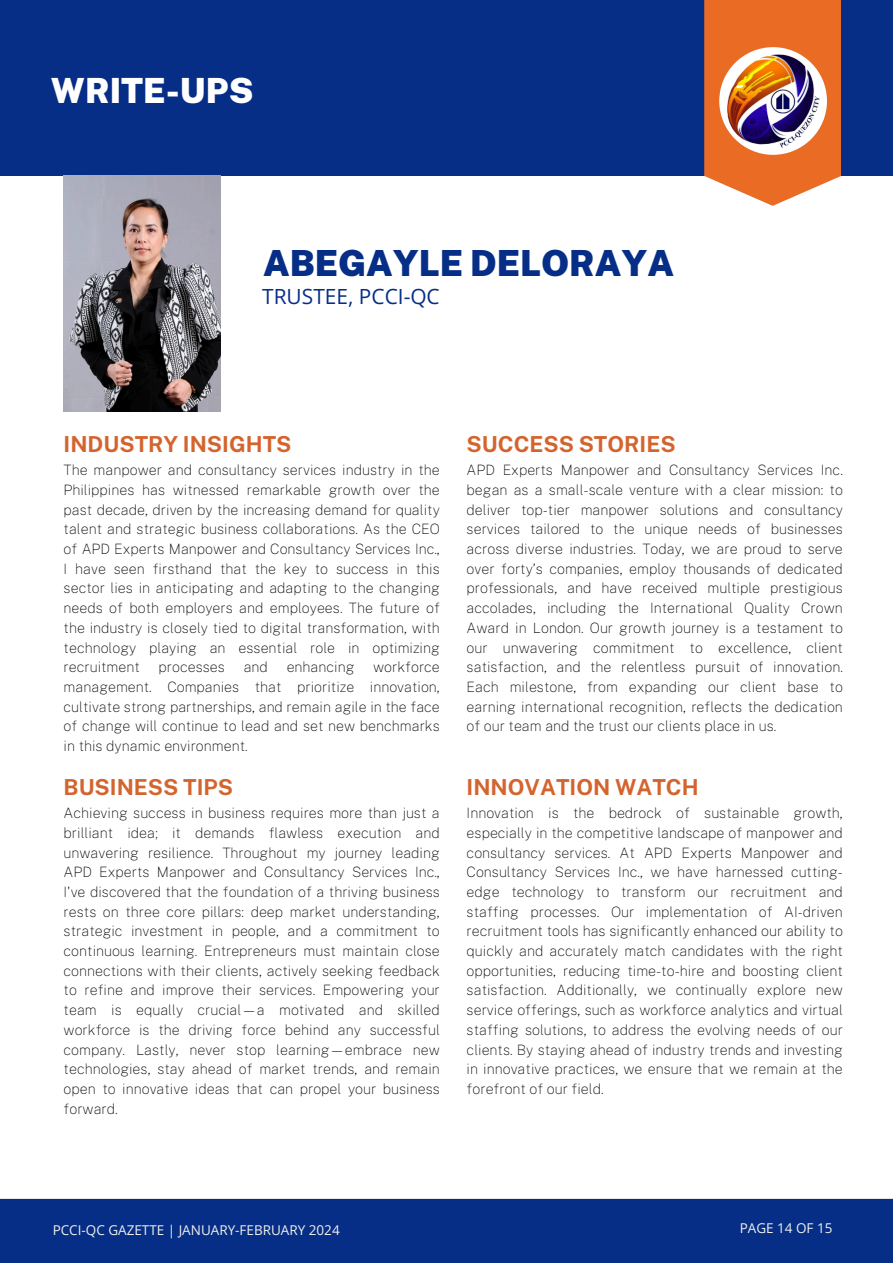
<style>
.page{position:relative;width:893px;height:1263px;background:#fff}
.page>*{position:absolute;margin:0;border:0;box-sizing:border-box;transform-origin:0 0}
.t1{font:900 36px "Public Sans";color:#062e87}
.t2{font:900 34.65px "Public Sans";color:#fff}
.t3{font:700 22.05px "Public Sans";color:#d4642e}
.t4{font:20.92px "Open Sans";color:#062e87}
.t5{font:100 14.25px/19.6px "Public Sans";color:#000;text-align:justify}
.t6{font:13.5px "Open Sans";color:#f0f1ec}
</style>
<div class="page">
<div style="left:0;top:0;width:893px;height:175px;background:#062e87"></div>
<svg style="left:704px;top:0;width:137px;height:206px;background:#ea7b3d"></svg>
<div style="left:719px;top:47px;width:107px;height:108px;background:#fff;border-radius:50%"></div>
<img style="left:727px;top:54px;width:92px;height:93px">
<div style="left:0;top:1199px;width:893px;height:64px;background:#062e87"></div>
<img style="left:64px;top:175px;width:157px;height:236px">
<p class="t2" style="left:51px;top:70px;width:204px">WRITE-UPS</p>
<p class="t1" style="left:263px;top:242px;width:413px">ABEGAYLE DELORAYA</p>
<h3 class="t4" style="left:262px;top:282px;width:179px">TRUSTEE, PCCI-QC</h3>
<h2 class="t3" style="left:64px;top:431px;width:229px">INDUSTRY INSIGHTS</h2>
<p class="t5" style="left:64px;top:460px;width:378px">The manpower and consultancy services industry in the Philippines has witnessed remarkable growth over the past decade, driven by the increasing demand for quality talent and strategic business collaborations. As the CEO of APD Experts Manpower and Consultancy Services Inc., I have seen firsthand that the key to success in this sector lies in anticipating and adapting to the changing needs of both employers and employees. The future of the industry is closely tied to digital transformation, with technology playing an essential role in optimizing recruitment</p>
<p class="t5" style="left:64px;top:657px;width:378px;text-indent:309px">workforce management. Companies that prioritize innovation, cultivate strong partnerships, and remain agile in the face of change will continue to lead and set new benchmarks in this dynamic environment.</p>
<p class="t5" style="left:159px;top:657px;width:68px">processes</p>
<p class="t5" style="left:244px;top:657px;width:26px">and</p>
<p class="t5" style="left:287px;top:657px;width:69px">enhancing</p>
<h2 class="t3" style="left:64px;top:774px;width:171px">BUSINESS TIPS</h2>
<p class="t5" style="left:64px;top:803px;width:378px">Achieving success in business requires more than just a brilliant idea; it demands flawless execution and unwavering resilience. Throughout my journey leading APD Experts Manpower and Consultancy Services Inc., I've discovered that the foundation of a thriving business rests on three core pillars: deep market understanding, strategic investment in people, and a commitment to continuous learning. Entrepreneurs must maintain close connections with their clients, actively seeking feedback to refine and improve their services. Empowering your team is equally crucial—a motivated and skilled workforce is the driving force behind any successful company. Lastly, never stop learning—embrace new technologies, stay ahead of market trends, and remain open to innovative ideas that can propel your business forward.</p>
<h2 class="t3" style="left:466px;top:431px;width:210px">SUCCESS STORIES</h2>
<p class="t5" style="left:466px;top:460px;width:378px">APD Experts Manpower and Consultancy Services Inc. began as a small-scale venture with a clear mission: to deliver top-tier manpower solutions and consultancy services tailored to the unique needs of businesses across diverse industries. Today, we are proud to serve over forty’s companies, employ thousands of dedicated professionals, and have received multiple prestigious accolades, including the International Quality Crown Award in London. Our growth journey is a testament to our unwavering commitment to excellence, client satisfaction, and the relentless pursuit of innovation.<br>Each milestone, from expanding our client base to earning international recognition, reflects the dedication of our team and the trust our clients place in us.</p>
<h4 class="t3" style="left:466px;top:774px;width:233px">INNOVATION WATCH</h4>
<p class="t5" style="left:466px;top:803px;width:378px">Innovation is the bedrock of sustainable growth, especially in the competitive landscape of manpower and consultancy services. At APD Experts Manpower and Consultancy Services Inc., we have harnessed cutting&shy;edge technology to transform our recruitment and staffing processes. Our implementation of AI-driven recruitment tools has significantly enhanced our ability to quickly and accurately match candidates with the right opportunities, reducing time-to-hire and boosting client satisfaction. Additionally, we continually explore new service offerings, such as workforce analytics and virtual staffing solutions, to address the evolving needs of our clients. By staying ahead of industry trends and investing in innovative practices, we ensure that we remain at the forefront of our field.</p>
<p class="t6" style="left:53px;top:1221px;width:288px">PCCI-QC GAZETTE | JANUARY-FEBRUARY 2024</p>
<p class="t6" style="left:740px;top:1218px;width:94px">PAGE 14 OF 15</p>
</div>
